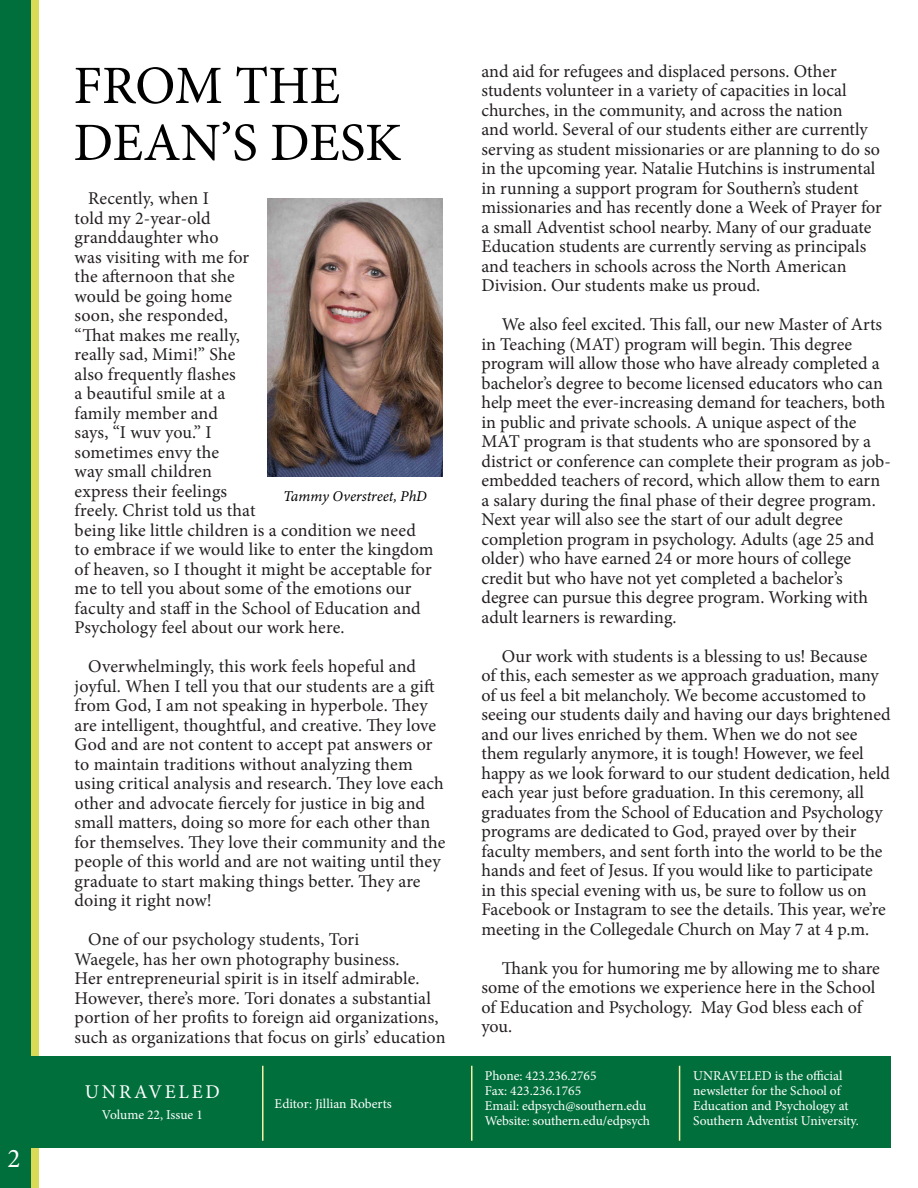
<style>
.page{position:relative;width:918px;height:1188px;background:#fff}
.page>*{position:absolute;margin:0;border:0;box-sizing:border-box;transform-origin:0 0}
.t1{font:54px/57px "Minion Pro";color:#000}
.t2{font:27px "Minion Pro";color:#fff}
.t3{font:19.5px "Minion Pro";letter-spacing:.14em;color:#fff}
.Intro_paragraph{font:18px/19.5px "Minion Pro";letter-spacing:-.005em;color:#231f20}
.Body{font:18px/19.5px "Minion Pro";letter-spacing:.005em;color:#231f20}
.t4{font:italic 15px "Minion Variable Concept";color:#000}
.t5{font:13.5px/15px "Minion Pro";letter-spacing:-.005em;color:#fff}
</style>
<div class="page">
<div style="left:0;top:0;width:39px;height:1188px;background:#d9da55"></div>
<div style="left:0;top:0;width:31px;height:1188px;background:#006f3c"></div>
<img style="left:268px;top:199px;width:175px;height:278px">
<div style="left:26px;top:1056px;width:865px;height:91px;background:#006f3c"></div>
<hr style="left:262px;top:1066px;width:2px;height:75px;background:#f3f2a8">
<hr style="left:471px;top:1066px;width:1px;height:75px;background:#f3f2a8">
<hr style="left:679px;top:1066px;width:1px;height:75px;background:#f3f2a8">
<h2 class="t2" style="left:8px;top:1140px;width:14px">2</h2>
<p class="t1" style="left:73px;top:57px;width:329px">FROM THE<br>DEAN’S DESK</p>
<p class="Body" style="left:75px;top:189px;width:361px;text-indent:14px">Recently, when I<br>told my 2-year-old<br>granddaughter who<br>was visiting with me for<br>the afternoon that she<br>would be going home<br>soon, she responded,<br>“That makes me really,<br>really sad, Mimi!” She<br>also frequently flashes<br>a beautiful smile at a<br>family member and<br>says, “I wuv you.” I<br>sometimes envy the<br>way small children<br>express their feelings<br>freely. Christ told us that<br>being like little children is a condition we need to embrace if we would like to enter the kingdom of heaven, so I thought it might be acceptable for me to tell you about some of the emotions our faculty and staff in the School of Education and<br>Psychology feel about our work here.</p>
<p class="Body" style="left:75px;top:657px;width:372px;text-indent:14px">Overwhelmingly, this work feels hopeful and joyful. When I tell you that our students are a gift from God, I am not speaking in hyperbole. They are intelligent, thoughtful, and creative. They love God and are not content to accept pat answers or to maintain traditions without analyzing them using critical analysis and research. They love each other and advocate fiercely for justice in big and small matters, doing so more for each other than for themselves. They love their community and the people of this world and are not waiting until they graduate to start making things better. They are doing it right now!</p>
<p class="Body" style="left:75px;top:930px;width:372px;text-indent:14px">One of our psychology students, Tori<br>Waegele, has her own photography business.<br>Her entrepreneurial spirit is in itself admirable.<br>However, there’s more. Tori donates a substantial portion of her profits to foreign aid organizations, such as organizations that focus on girls’ education</p>
<p class="t4" style="left:284px;top:486px;width:145px">Tammy Overstreet, PhD</p>
<p class="t3" style="left:85px;top:1079px;width:137px">UNRAVELED</p>
<p class="t5" style="left:102px;top:1107px;width:102px">Volume 22, Issue 1</p>
<p class="t5" style="left:275px;top:1096px;width:119px">Editor: Jillian Roberts</p>
<p class="Intro_paragraph" style="left:482px;top:61px;width:402px">and aid for refugees and displaced persons. Other students volunteer in a variety of capacities in local churches, in the community, and across the nation<br>and world. Several of our students either are currently serving as student missionaries or are planning to do so in the upcoming year. Natalie Hutchins is instrumental in running a support program for Southern’s student missionaries and has recently done a Week of Prayer for a small Adventist school nearby. Many of our graduate Education students are currently serving as principals and teachers in schools across the North American Division. Our students make us proud.</p>
<p class="Intro_paragraph" style="left:482px;top:315px;width:411px;text-indent:20px">We also feel excited. This fall, our new Master of Arts in Teaching (MAT) program will begin. This degree program will allow those who have already completed a bachelor’s degree to become licensed educators who can help meet the ever-increasing demand for teachers, both in public and private schools. A unique aspect of the MAT program is that students who are sponsored by a district or conference can complete their program as job&shy;embedded teachers of record, which allow them to earn a salary during the final phase of their degree program.<br>Next year will also see the start of our adult degree completion program in psychology. Adults (age 25 and older) who have earned 24 or more hours of college credit but who have not yet completed a bachelor’s degree can pursue this degree program. Working with adult learners is rewarding.</p>
<p class="Intro_paragraph" style="left:482px;top:646px;width:411px;text-indent:20px">Our work with students is a blessing to us! Because<br>of this, each semester as we approach graduation, many of us feel a bit melancholy. We become accustomed to seeing our students daily and having our days brightened and our lives enriched by them. When we do not see them regularly anymore, it is tough! However, we feel happy as we look forward to our student dedication, held each year just before graduation. In this ceremony, all graduates from the School of Education and Psychology programs are dedicated to God, prayed over by their faculty members, and sent forth into the world to be the hands and feet of Jesus. If you would like to participate in this special evening with us, be sure to follow us on Facebook or Instagram to see the details. This year, we’re meeting in the Collegedale Church on May 7 at 4 p.m.</p>
<p class="Intro_paragraph" style="left:482px;top:958px;width:400px;text-indent:20px">Thank you for humoring me by allowing me to share some of the emotions we experience here in the School of Education and Psychology. May God bless each of you.</p>
<p class="t5" style="left:485px;top:1069px;width:113px">Phone: 423.236.2765</p>
<p class="t5" style="left:485px;top:1084px;width:98px">Fax: 423.236.1765</p>
<p class="t5" style="left:485px;top:1099px;width:163px">Email: edpsych@southern.edu</p>
<p class="t5" style="left:485px;top:1114px;width:167px">Website: southern.edu/edpsych</p>
<p class="t5" style="left:693px;top:1069px;width:167px">UNRAVELED is the official newsletter for the School of<br>Education and Psychology at<br>Southern Adventist University.</p>
</div>
